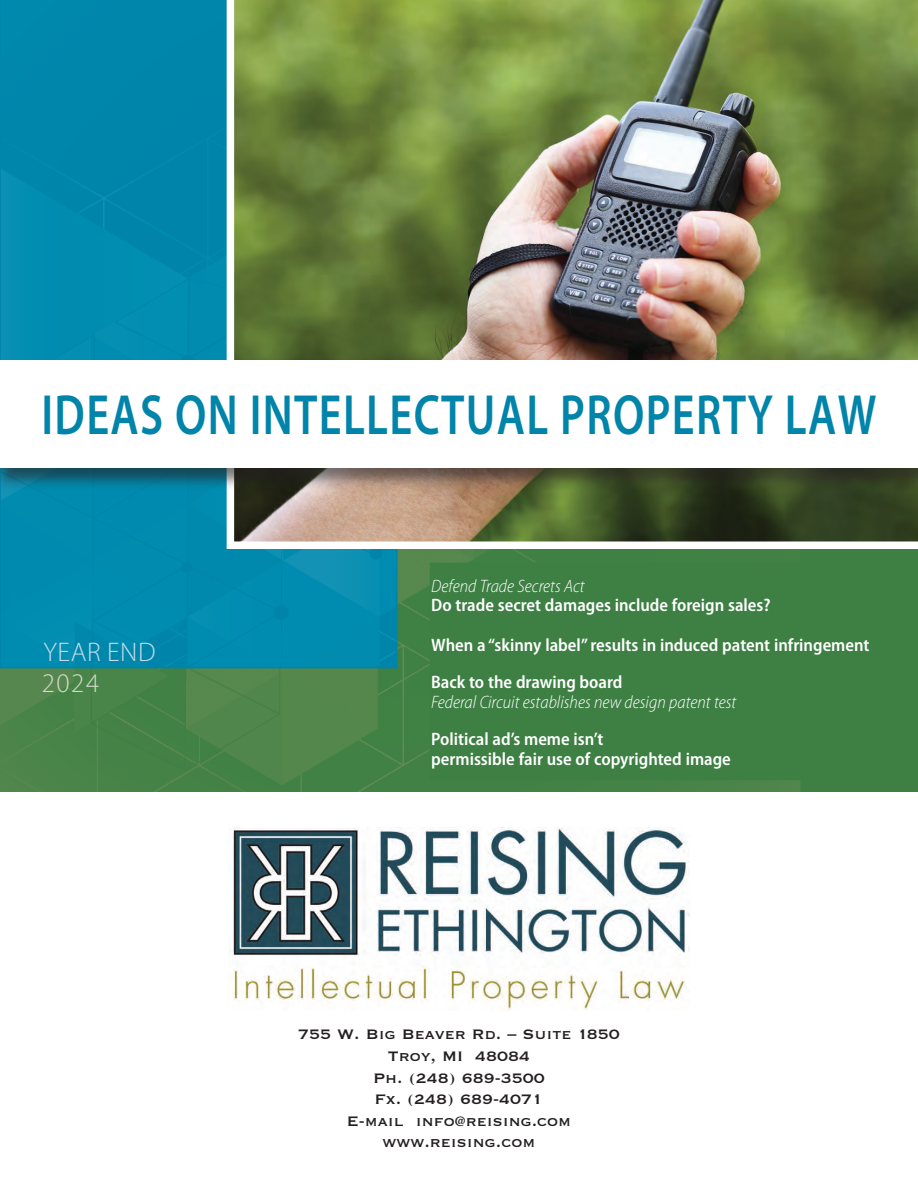
<style>
.page{position:relative;width:918px;height:1188px;background:#fff}
.page>*{position:absolute;margin:0;border:0;box-sizing:border-box;transform-origin:0 0}
.t1{font:600 57px "Myriad Pro";letter-spacing:.03em;color:#0084a9;scale:.78 1}
.t2{font:300 27px "Myriad Pro";letter-spacing:.02em;color:#c7dce9}
.t3{font:300 27px "Myriad Pro";color:#d4dacb}
.t4{font:600 semi-condensed 18px/39.6px "Myriad Pro";color:#fff}
.t5{font:18px/21.6px "Copperplate Gothic Std 31 BC";color:#231f20;text-align:center}
.t6{font:italic 300 semi-condensed 18px "Myriad Pro";color:#fff}
</style>
<div class="page">
<div style="left:0;top:546px;width:918px;height:246px;background:#3e8044"></div>
<img style="left:0;top:549px;width:800px;height:243px">
<div style="left:430px;top:563px;width:468px;height:216px;background:#3e8044"></div>
<div style="left:0;top:0;width:397px;height:668px;background:#008aaf"></div>
<img style="left:227px;top:0;width:691px;height:549px">
<div style="left:0;top:359px;width:918px;height:131px;background:#231f20;opacity:.6"></div>
<div style="left:0;top:360px;width:918px;height:108px;background:#fff"></div>
<img style="left:230px;top:827px;width:460px;height:182px">
<h1 class="t1" style="left:42px;top:383px;width:1072px">IDEAS ON INTELLECTUAL PROPERTY LAW</h1>
<h2 class="t2" style="left:43px;top:637px;width:114px">YEAR END</h2>
<h2 class="t3" style="left:42px;top:668px;width:59px">2024</h2>
<p class="t6" style="left:431px;top:576px;width:155px">Defend Trade Secrets Act</p>
<p class="t4" style="left:431px;top:586px;width:440px">Do trade secret damages include foreign sales?<br>When a “skinny label” results in induced patent infringement</p>
<p class="t4" style="left:431px;top:663px;width:193px">Back to the drawing board</p>
<p class="t6" style="left:431px;top:692px;width:307px">Federal Circuit establishes new design patent test</p>
<p class="t4" style="left:431px;top:730px;width:301px;line-height:19.5px">Political ad’s meme isn’t<br>permissible fair use of copyrighted image</p>
<p class="t5" style="left:298px;top:1024px;width:323px">755 W. Big Beaver Rd. – Suite 1850<br>Troy, MI 48084<br>Ph. (248) 689-3500<br>Fx. (248) 689-4071<br>E-mail info@reising.com www.reising.com</p>
</div>
